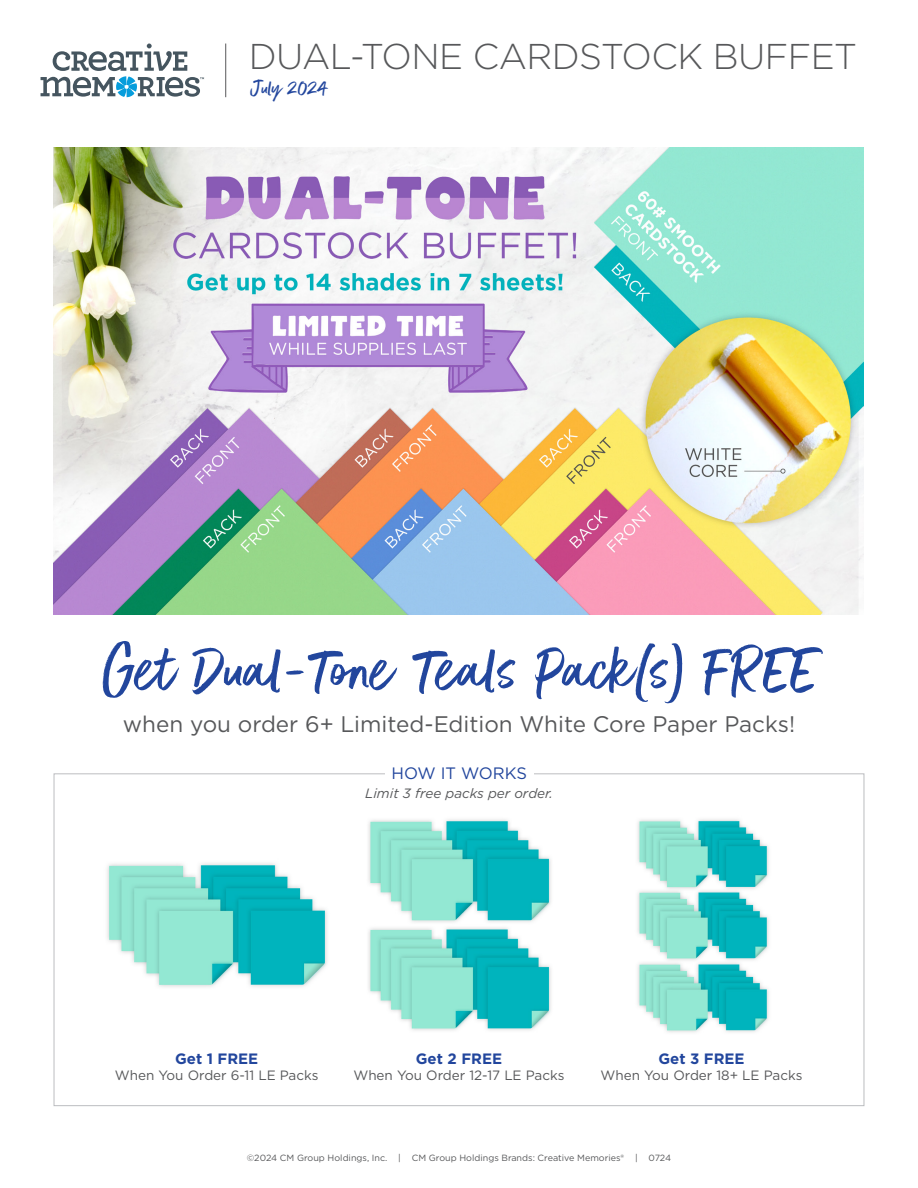
<style>
.page{position:relative;width:918px;height:1188px;background:#fff}
.page>*{position:absolute;margin:0;border:0;box-sizing:border-box;transform-origin:0 0}
.t1{font:73.5px "Better Times";color:#22469d}
.t2{font:300 35.85px "Gotham";letter-spacing:-.015em;color:#57585a}
.t3{font:24px "Better Times";color:#22469d}
.t4{font:22.5px "Gotham";color:#57585a}
.t5{font:16.5px "Gotham";color:#22469d}
.t6{font:700 15px "Gotham";color:#22469d}
.t7{font:13.5px "Gotham";color:#57585a}
.t8{font:italic 13.5px "Gotham";color:#57585a}
.t9{font:9px "Gotham";color:#57585a}
</style>
<div class="page">
<svg style="left:41px;top:44px;width:163px;height:53px"></svg>
<hr style="left:225px;top:44px;width:1px;height:53px;background:#57585a">
<img style="left:53px;top:148px;width:810px;height:466px">
<img style="left:637px;top:819px;width:132px;height:214px">
<img style="left:107px;top:863px;width:220px;height:124px">
<img style="left:368px;top:819px;width:183px;height:212px">
<p class="t2" style="left:249px;top:34px;width:610px">DUAL-TONE CARDSTOCK BUFFET</p>
<p class="t3" style="left:250px;top:75px;width:78px">July 2024</p>
<p class="t1" style="left:102px;top:629px;width:716px">Get Dual-Tone Teals Pack(s) FREE</p>
<p class="t4" style="left:123px;top:709px;width:674px">when you order 6+ Limited-Edition White Core Paper Packs!</p>
<p class="t5" style="left:392px;top:763px;width:137px">HOW IT WORKS</p>
<p class="t8" style="left:365px;top:785px;width:189px">Limit 3 free packs per order.</p>
<p class="t6" style="left:175px;top:1048px;width:85px">Get 1 FREE</p>
<p class="t7" style="left:115px;top:1067px;width:205px">When You Order 6-11 LE Packs</p>
<p class="t6" style="left:416px;top:1048px;width:88px">Get 2 FREE</p>
<p class="t7" style="left:354px;top:1067px;width:212px">When You Order 12-17 LE Packs</p>
<p class="t6" style="left:658px;top:1048px;width:88px">Get 3 FREE</p>
<p class="t7" style="left:601px;top:1067px;width:203px">When You Order 18+ LE Packs</p>
<p class="t9" style="left:247px;top:1152px;width:426px">©2024 CM Group Holdings, Inc. | CM Group Holdings Brands: Creative Memories® | 0724</p>
</div>
